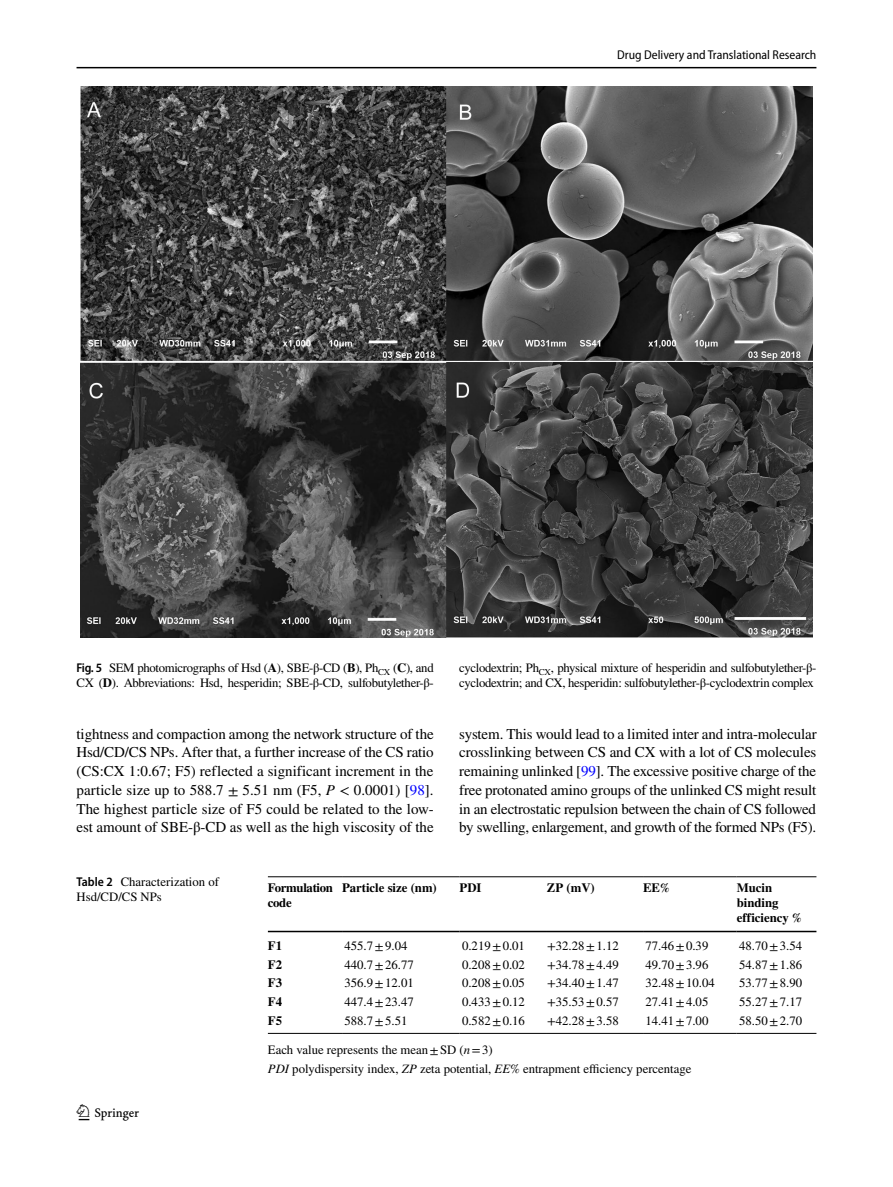
<style>
.page{position:relative;width:893px;height:1187px;background:#fff}
.page>*{position:absolute;margin:0;border:0;box-sizing:border-box;transform-origin:0 0}
.t1{font:22.5px "Springnew Regular 2";color:#000}
.t2{font:15px/18.8px "STIX";letter-spacing:-.005em;color:#000;text-align:justify}
.t3{font:12.75px/15px "STIX";letter-spacing:-.005em;color:#000}
.t4{font:12.75px/15px "STIX";letter-spacing:-.025em;color:#000}
.t5{font:700 12.75px/15px "STIX";color:#000}
.t6{font:semi-condensed 12.75px "Myriad Pro";color:#000}
.t7{font:700 12.75px/15px "STIX";letter-spacing:-.025em;color:#000}
.s1{font-family:"Myriad Pro";font-weight:600;font-stretch:semi-condensed}
.s2{font-weight:700}
.s3{font-style:italic}
.s4{color:#00f}
</style>
<div class="page">
<hr style="left:77px;top:67px;width:739px;height:1px;background:#000">
<img style="left:81px;top:87px;width:731px;height:550px">
<hr style="left:268px;top:876px;width:74px;height:1px;background:#000">
<hr style="left:268px;top:930px;width:74px;height:2px;background:#000">
<hr style="left:342px;top:876px;width:118px;height:1px;background:#000">
<hr style="left:342px;top:930px;width:118px;height:2px;background:#000">
<hr style="left:460px;top:876px;width:87px;height:1px;background:#000">
<hr style="left:460px;top:930px;width:87px;height:2px;background:#000">
<hr style="left:547px;top:876px;width:96px;height:1px;background:#000">
<hr style="left:547px;top:930px;width:96px;height:2px;background:#000">
<hr style="left:643px;top:876px;width:94px;height:1px;background:#000">
<hr style="left:643px;top:930px;width:94px;height:2px;background:#000">
<hr style="left:737px;top:876px;width:79px;height:1px;background:#000">
<hr style="left:737px;top:930px;width:79px;height:2px;background:#000">
<hr style="left:268px;top:1032px;width:74px;height:1px;background:#000">
<hr style="left:342px;top:1032px;width:118px;height:1px;background:#000">
<hr style="left:460px;top:1032px;width:87px;height:1px;background:#000">
<hr style="left:547px;top:1032px;width:96px;height:1px;background:#000">
<hr style="left:643px;top:1032px;width:94px;height:1px;background:#000">
<hr style="left:737px;top:1032px;width:79px;height:1px;background:#000">
<p class="t6" style="left:617px;top:48px;width:201px">Drug Delivery and Translational Research</p>
<p class="t4" style="left:77px;top:661px;width:359px"><span class="s1">Fig. 5</span> SEM photomicrographs of Hsd (<span class="s2">A</span>), SBE-β-CD (<span class="s2">B</span>), Ph<sub>CX</sub> (<span class="s2">C</span>), and<br>CX (<span class="s2">D</span>). Abbreviations: Hsd, hesperidin; SBE-β-CD, sulfobutylether-β-</p>
<p class="t4" style="left:459px;top:661px;width:359px">cyclodextrin; Ph<sub>CX</sub>, physical mixture of hesperidin and sulfobutylether-β&shy;cyclodextrin; and CX, hesperidin: sulfobutylether-β-cyclodextrin complex</p>
<p class="t2" style="left:77px;top:725px;width:359px">tightness and compaction among the network structure of the Hsd/CD/CS NPs. After that, a further increase of the CS ratio (CS:CX 1:0.67; F5) reflected a significant increment in the particle size up to 588.7 ± 5.51 nm (F5, <span class="s3">P</span> &lt; 0.0001) [<span class="s4">98</span>].<br>The highest particle size of F5 could be related to the low&shy;est amount of SBE-β-CD as well as the high viscosity of the</p>
<p class="t2" style="left:459px;top:725px;width:359px">system. This would lead to a limited inter and intra-molecular crosslinking between CS and CX with a lot of CS molecules remaining unlinked [<span class="s4">99</span>]. The excessive positive charge of the free protonated amino groups of the unlinked CS might result in an electrostatic repulsion between the chain of CS followed by swelling, enlargement, and growth of the formed NPs (F5).</p>
<p class="t3" style="left:77px;top:874px;width:144px"><span class="s1">Table 2</span> Characterization of<br>Hsd/CD/CS NPs</p>
<h1 class="t1" style="left:79px;top:1104px;width:62px">1 3</h1>
<p class="t7" style="left:268px;top:879px;width:67px">Formulation code</p>
<p class="t5" style="left:342px;top:879px;width:96px">Particle size (nm)</p>
<p class="t5" style="left:460px;top:879px;width:23px">PDI</p>
<p class="t5" style="left:547px;top:879px;width:49px">ZP (mV)</p>
<p class="t5" style="left:643px;top:879px;width:28px">EE%</p>
<p class="t5" style="left:737px;top:879px;width:66px">Mucin binding efficiency %</p>
<p class="t5" style="left:268px;top:937px;width:16px">F1</p>
<p class="t3" style="left:344px;top:938px;width:64px">455.7±9.04</p>
<p class="t3" style="left:462px;top:938px;width:64px">0.219±0.01</p>
<p class="t3" style="left:547px;top:938px;width:73px">+32.28±1.12</p>
<p class="t3" style="left:645px;top:938px;width:64px">77.46±0.39</p>
<p class="t3" style="left:739px;top:938px;width:64px">48.70±3.54</p>
<p class="t5" style="left:268px;top:956px;width:16px">F2</p>
<p class="t3" style="left:344px;top:957px;width:71px">440.7±26.77</p>
<p class="t3" style="left:462px;top:957px;width:64px">0.208±0.02</p>
<p class="t3" style="left:547px;top:957px;width:73px">+34.78±4.49</p>
<p class="t3" style="left:645px;top:957px;width:64px">49.70±3.96</p>
<p class="t3" style="left:739px;top:957px;width:64px">54.87±1.86</p>
<p class="t5" style="left:268px;top:975px;width:16px">F3</p>
<p class="t3" style="left:344px;top:976px;width:71px">356.9±12.01</p>
<p class="t3" style="left:462px;top:976px;width:64px">0.208±0.05</p>
<p class="t3" style="left:547px;top:976px;width:73px">+34.40±1.47</p>
<p class="t3" style="left:645px;top:976px;width:71px">32.48±10.04</p>
<p class="t3" style="left:739px;top:976px;width:64px">53.77±8.90</p>
<p class="t5" style="left:268px;top:994px;width:16px">F4</p>
<p class="t3" style="left:344px;top:995px;width:71px">447.4±23.47</p>
<p class="t3" style="left:462px;top:995px;width:64px">0.433±0.12</p>
<p class="t3" style="left:547px;top:995px;width:73px">+35.53±0.57</p>
<p class="t3" style="left:645px;top:995px;width:64px">27.41±4.05</p>
<p class="t3" style="left:739px;top:995px;width:64px">55.27±7.17</p>
<p class="t5" style="left:268px;top:1012px;width:16px">F5</p>
<p class="t3" style="left:344px;top:1013px;width:64px">588.7±5.51</p>
<p class="t3" style="left:462px;top:1013px;width:64px">0.582±0.16</p>
<p class="t3" style="left:547px;top:1013px;width:73px">+42.28±3.58</p>
<p class="t3" style="left:645px;top:1013px;width:64px">14.41±7.00</p>
<p class="t3" style="left:739px;top:1013px;width:64px">58.50±2.70</p>
<p class="t3" style="left:268px;top:1040px;width:425px;line-height:19.2px">Each value represents the mean±SD (<span class="s3">n</span>=3)<br><span class="s3">PDI</span> polydispersity index, <span class="s3">ZP</span> zeta potential, <span class="s3">EE%</span> entrapment efficiency percentage</p>
</div>
